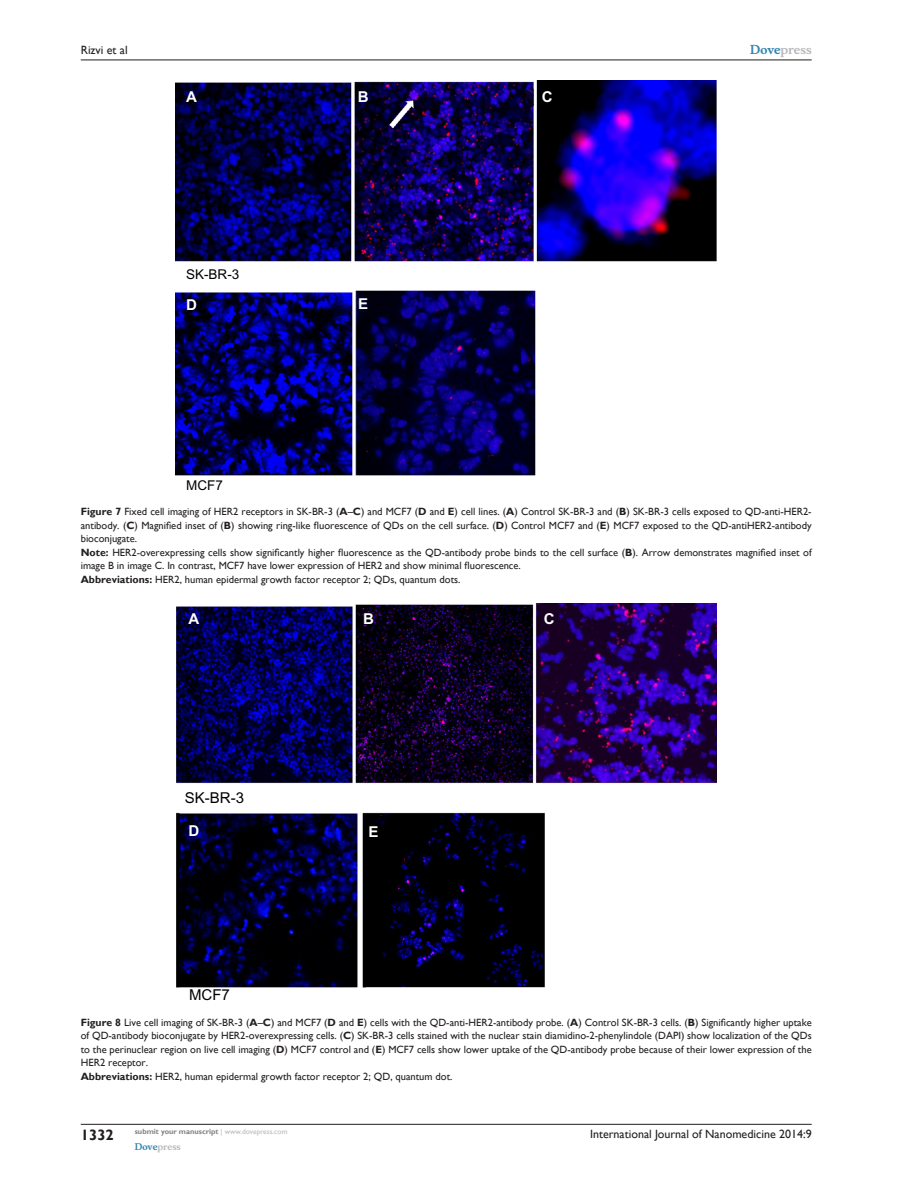
<style>
.page{position:relative;width:918px;height:1188px;background:#fff}
.page>*{position:absolute;margin:0;border:0;box-sizing:border-box;transform-origin:0 0}
.t1{font:15px "Arial";color:#000}
.t2{font:700 15px "Arial";color:#fff}
.t3{font:700 15px "Gill Sans";color:#231f20}
.t4{font:13.5px "Arial";color:#000}
.t5{font:12px "Gill Sans";color:#231f20}
.t6{font:700 12px "Musee";color:#b8b9bc}
.FC{font:10.5px/13.5px "Gill Sans";color:#231f20;text-align:justify}
.FigSNRI{font:10.5px/13.5px "Gill Sans";color:#231f20}
.t7{font:700 9px "Musee";color:#b8b9bc}
.t8{font:700 7.5px "Gill Sans";color:#808285}
.s1{color:#3485ae}
.s2{font-weight:700}
.s3{font-weight:400;color:#b8b9bc}
</style>
<div class="page">
<hr style="left:81px;top:1124px;width:731px;height:1px;background:#231f20">
<hr style="left:81px;top:60px;width:731px;height:1px;background:#231f20">
<img style="left:176px;top:81px;width:541px;height:394px">
<img style="left:176px;top:603px;width:540px;height:384px">
<p class="t5" style="left:81px;top:43px;width:48px">Rizvi et al</p>
<p class="t2" style="left:186px;top:88px;width:12px">A</p>
<p class="t4" style="left:186px;top:267px;width:55px">SK-BR-3</p>
<p class="t2" style="left:186px;top:296px;width:12px">D</p>
<p class="t2" style="left:358px;top:88px;width:12px">B</p>
<p class="t2" style="left:358px;top:295px;width:12px">E</p>
<p class="t2" style="left:542px;top:88px;width:12px">C</p>
<p class="t6" style="left:750px;top:43px;width:63px"><span class="s1">Dove</span>press</p>
<p class="t4" style="left:186px;top:477px;width:38px">MCF7</p>
<p class="FC" style="left:81px;top:505px;width:732px"><span class="s2">Figure 7</span> Fixed cell imaging of HER2 receptors in SK-BR-3 (<span class="s2">A</span>–<span class="s2">C</span>) and MCF7 (<span class="s2">D</span> and <span class="s2">E</span>) cell lines. (<span class="s2">A</span>) Control SK-BR-3 and (<span class="s2">B</span>) SK-BR-3 cells exposed to QD-anti-HER2- antibody. (<span class="s2">C</span>) Magnified inset of (<span class="s2">B</span>) showing ring-like fluorescence of QDs on the cell surface. (<span class="s2">D</span>) Control MCF7 and (<span class="s2">E</span>) MCF7 exposed to the QD-antiHER2-antibody bioconjugate.</p>
<p class="FigSNRI" style="left:81px;top:546px;width:732px"><span class="s2">Note:</span> HER2-overexpressing cells show significantly higher fluorescence as the QD-antibody probe binds to the cell surface (<span class="s2">B</span>). Arrow demonstrates magnified inset of image B in image C. In contrast, MCF7 have lower expression of HER2 and show minimal fluorescence.</p>
<p class="FC" style="left:81px;top:573px;width:381px"><span class="s2">Abbreviations:</span> HER2, human epidermal growth factor receptor 2; QDs, quantum dots.</p>
<p class="t2" style="left:189px;top:609px;width:12px">A</p>
<p class="t1" style="left:185px;top:789px;width:61px">SK-BR-3</p>
<p class="t2" style="left:189px;top:821px;width:12px">D</p>
<p class="t2" style="left:363px;top:609px;width:12px">B</p>
<p class="t2" style="left:369px;top:823px;width:12px">E</p>
<p class="t2" style="left:544px;top:609px;width:12px">C</p>
<p class="t1" style="left:189px;top:987px;width:42px">MCF7</p>
<p class="FC" style="left:81px;top:1015px;width:732px"><span class="s2">Figure 8</span> Live cell imaging of SK-BR-3 (<span class="s2">A</span>–<span class="s2">C</span>) and MCF7 (<span class="s2">D</span> and <span class="s2">E</span>) cells with the QD-anti-HER2-antibody probe. (<span class="s2">A</span>) Control SK-BR-3 cells. (<span class="s2">B</span>) Significantly higher uptake of QD-antibody bioconjugate by HER2-overexpressing cells. (<span class="s2">C</span>) SK-BR-3 cells stained with the nuclear stain diamidino-2-phenylindole (DAPI) show localization of the QDs to the perinuclear region on live cell imaging (<span class="s2">D</span>) MCF7 control and (<span class="s2">E</span>) MCF7 cells show lower uptake of the QD-antibody probe because of their lower expression of the HER2 receptor.</p>
<p class="FC" style="left:81px;top:1069px;width:373px"><span class="s2">Abbreviations:</span> HER2, human epidermal growth factor receptor 2; QD, quantum dot.</p>
<h1 class="t3" style="left:81px;top:1126px;width:35px">1332</h1>
<p class="t8" style="left:135px;top:1127px;width:154px">submit your manuscript <span class="s3">| www.dovepress.com</span></p>
<p class="t7" style="left:135px;top:1141px;width:48px"><span class="s1">Dove</span>press</p>
<p class="t5" style="left:590px;top:1127px;width:223px">International Journal of Nanomedicine 2014:9</p>
</div>
